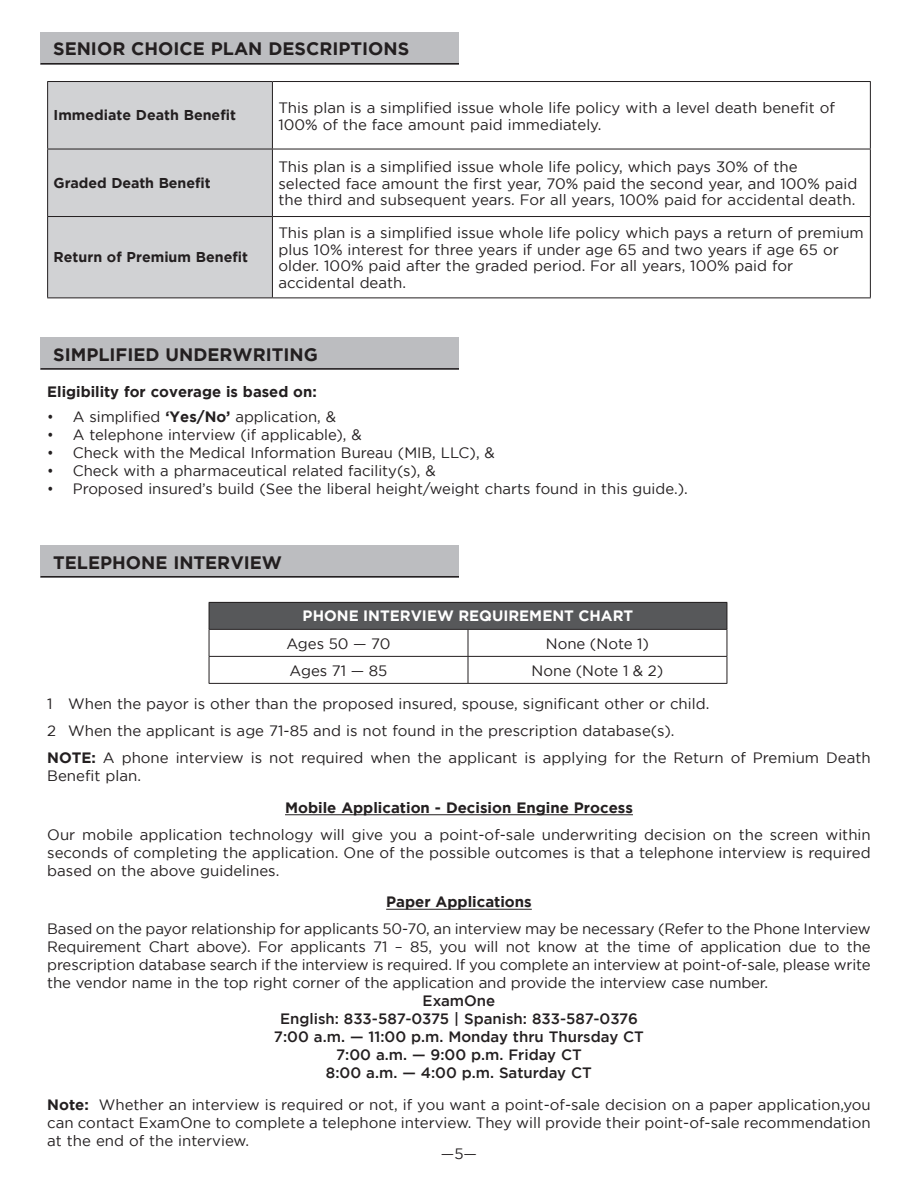
<style>
.page{position:relative;width:918px;height:1188px;background:#fff}
.page>*{position:absolute;margin:0;border:0;box-sizing:border-box;transform-origin:0 0}
.t1{font:700 18px "Gotham";color:#231f20}
.t2{font:15px/18px "Gotham";color:#231f20}
.t3{font:15px "Gotham";color:#231f20;scale:.92 1}
.t4{font:500 15px "Gotham";color:#231f20}
.t5{font:700 15px "Gotham";color:#231f20}
.t6{font:700 15px "Gotham";color:#fff}
.t7{font:700 14.25px "Gotham";color:#231f20}
.s1{font-weight:700}
</style>
<div class="page">
<div style="left:40px;top:32px;width:419px;height:32px;background:#bcbdc0"></div>
<hr style="left:40px;top:63px;width:419px;height:1px;background:#231f20">
<div style="left:40px;top:338px;width:419px;height:32px;background:#bcbdc0"></div>
<hr style="left:40px;top:368px;width:419px;height:2px;background:#231f20">
<div style="left:40px;top:545px;width:419px;height:33px;background:#bcbdc0"></div>
<hr style="left:40px;top:576px;width:419px;height:1px;background:#231f20">
<hr style="left:285px;top:814px;width:348px;height:1px;background:#231f20">
<hr style="left:386px;top:909px;width:146px;height:1px;background:#231f20">
<div style="left:48px;top:82px;width:224px;height:216px;background:#d1d2d4"></div>
<hr style="left:47px;top:81px;width:225px;height:1px;background:#231f20">
<hr style="left:47px;top:82px;width:1px;height:67px;background:#231f20">
<hr style="left:272px;top:81px;width:599px;height:1px;background:#231f20">
<hr style="left:272px;top:82px;width:1px;height:67px;background:#231f20">
<hr style="left:870px;top:82px;width:1px;height:67px;background:#231f20">
<hr style="left:47px;top:149px;width:225px;height:1px;background:#231f20">
<hr style="left:47px;top:149px;width:1px;height:67px;background:#231f20">
<hr style="left:272px;top:149px;width:599px;height:1px;background:#231f20">
<hr style="left:272px;top:149px;width:1px;height:67px;background:#231f20">
<hr style="left:870px;top:149px;width:1px;height:67px;background:#231f20">
<hr style="left:47px;top:216px;width:225px;height:1px;background:#231f20">
<hr style="left:47px;top:217px;width:1px;height:81px;background:#231f20">
<hr style="left:272px;top:216px;width:599px;height:1px;background:#231f20">
<hr style="left:272px;top:217px;width:1px;height:81px;background:#231f20">
<hr style="left:870px;top:217px;width:1px;height:81px;background:#231f20">
<hr style="left:47px;top:298px;width:225px;height:1px;background:#231f20">
<hr style="left:272px;top:298px;width:599px;height:1px;background:#231f20">
<div style="left:209px;top:602px;width:518px;height:27px;background:#57585a"></div>
<hr style="left:209px;top:602px;width:259px;height:1px;background:#231f20">
<hr style="left:468px;top:602px;width:259px;height:1px;background:#231f20">
<hr style="left:209px;top:629px;width:259px;height:1px;background:#231f20">
<hr style="left:468px;top:629px;width:259px;height:1px;background:#231f20">
<hr style="left:209px;top:656px;width:259px;height:1px;background:#231f20">
<svg style="left:209px;top:603px;width:1px;height:80px"></svg>
<hr style="left:468px;top:656px;width:259px;height:1px;background:#231f20">
<svg style="left:468px;top:630px;width:1px;height:53px"></svg>
<svg style="left:727px;top:603px;width:1px;height:80px"></svg>
<hr style="left:209px;top:683px;width:259px;height:1px;background:#231f20">
<hr style="left:468px;top:683px;width:259px;height:1px;background:#231f20">
<p class="t1" style="left:53px;top:38px;width:358px">SENIOR CHOICE PLAN DESCRIPTIONS</p>
<p class="t7" style="left:54px;top:107px;width:184px">Immediate Death Benefit</p>
<p class="t2" style="left:278px;top:99px;width:558px;line-height:16.5px">This plan is a simplified issue whole life policy with a level death benefit of<br>100% of the face amount paid immediately.</p>
<p class="t7" style="left:54px;top:175px;width:158px">Graded Death Benefit</p>
<p class="t7" style="left:54px;top:249px;width:196px">Return of Premium Benefit</p>
<p class="t2" style="left:278px;top:158px;width:580px;line-height:16.5px">This plan is a simplified issue whole life policy, which pays 30% of the selected face amount the first year, 70% paid the second year, and 100% paid the third and subsequent years. For all years, 100% paid for accidental death.</p>
<p class="t2" style="left:278px;top:225px;width:587px;line-height:16.5px">This plan is a simplified issue whole life policy which pays a return of premium plus 10% interest for three years if under age 65 and two years if age 65 or older. 100% paid after the graded period. For all years, 100% paid for accidental death.</p>
<p class="t1" style="left:53px;top:344px;width:266px">SIMPLIFIED UNDERWRITING</p>
<p class="t5" style="left:47px;top:383px;width:271px">Eligibility for coverage is based on:</p>
<p class="t3" style="left:47px;top:408px;width:315px">• A simplified <span class="s1">‘Yes/No’</span> application, &amp;</p>
<p class="t3" style="left:47px;top:426px;width:343px">• A telephone interview (if applicable), &amp;</p>
<p class="t3" style="left:47px;top:444px;width:488px">• Check with the Medical Information Bureau (MIB, LLC), &amp;</p>
<p class="t3" style="left:47px;top:462px;width:424px">• Check with a pharmaceutical related facility(s), &amp;</p>
<p class="t3" style="left:47px;top:480px;width:698px">• Proposed insured’s build (See the liberal height/weight charts found in this guide.).</p>
<p class="t1" style="left:53px;top:552px;width:230px">TELEPHONE INTERVIEW</p>
<p class="t6" style="left:303px;top:607px;width:332px">PHONE INTERVIEW REQUIREMENT CHART</p>
<p class="t2" style="left:287px;top:634px;width:106px">Ages 50 — 70</p>
<p class="t2" style="left:546px;top:634px;width:105px">None (Note 1)</p>
<p class="t2" style="left:290px;top:661px;width:99px">Ages 71 — 85</p>
<p class="t2" style="left:532px;top:661px;width:133px">None (Note 1 &amp; 2)</p>
<p class="t2" style="left:47px;top:695px;width:664px">1 When the payor is other than the proposed insured, spouse, significant other or child.</p>
<p class="t2" style="left:47px;top:722px;width:629px">2 When the applicant is age 71-85 and is not found in the prescription database(s).</p>
<p class="t2" style="left:47px;top:749px;width:825px"><span class="s1">NOTE:</span> A phone interview is not required when the applicant is applying for the Return of Premium Death<br>Benefit plan.</p>
<p class="t5" style="left:285px;top:799px;width:349px">Mobile Application - Decision Engine Process</p>
<p class="t2" style="left:47px;top:825px;width:825px;text-align:justify">Our mobile application technology will give you a point-of-sale underwriting decision on the screen within seconds of completing the application. One of the possible outcomes is that a telephone interview is required based on the above guidelines.</p>
<p class="t5" style="left:386px;top:893px;width:147px">Paper Applications</p>
<p class="t2" style="left:47px;top:920px;width:825px;text-align:justify">Based on the payor relationship for applicants 50-70, an interview may be necessary (Refer to the Phone Interview Requirement Chart above). For applicants 71 – 85, you will not know at the time of application due to the prescription database search if the interview is required. If you complete an interview at point-of-sale, please write the vendor name in the top right corner of the application and provide the interview case number.</p>
<p class="t4" style="left:423px;top:992px;width:74px">ExamOne</p>
<p class="t4" style="left:280px;top:1010px;width:359px">English: 833-587-0375 | Spanish: 833-587-0376</p>
<p class="t4" style="left:274px;top:1028px;width:372px">7:00 a.m. — 11:00 p.m. Monday thru Thursday CT</p>
<p class="t4" style="left:336px;top:1046px;width:247px">7:00 a.m. — 9:00 p.m. Friday CT</p>
<p class="t4" style="left:326px;top:1064px;width:268px">8:00 a.m. — 4:00 p.m. Saturday CT</p>
<p class="t2" style="left:47px;top:1095px;width:825px;text-align:justify"><span class="s1">Note:</span> Whether an interview is required or not, if you want a point-of-sale decision on a paper application,you can contact ExamOne to complete a telephone interview. They will provide their point-of-sale recommendation at the end of the interview.</p>
<p class="t2" style="left:441px;top:1145px;width:38px">—5—</p>
</div>
